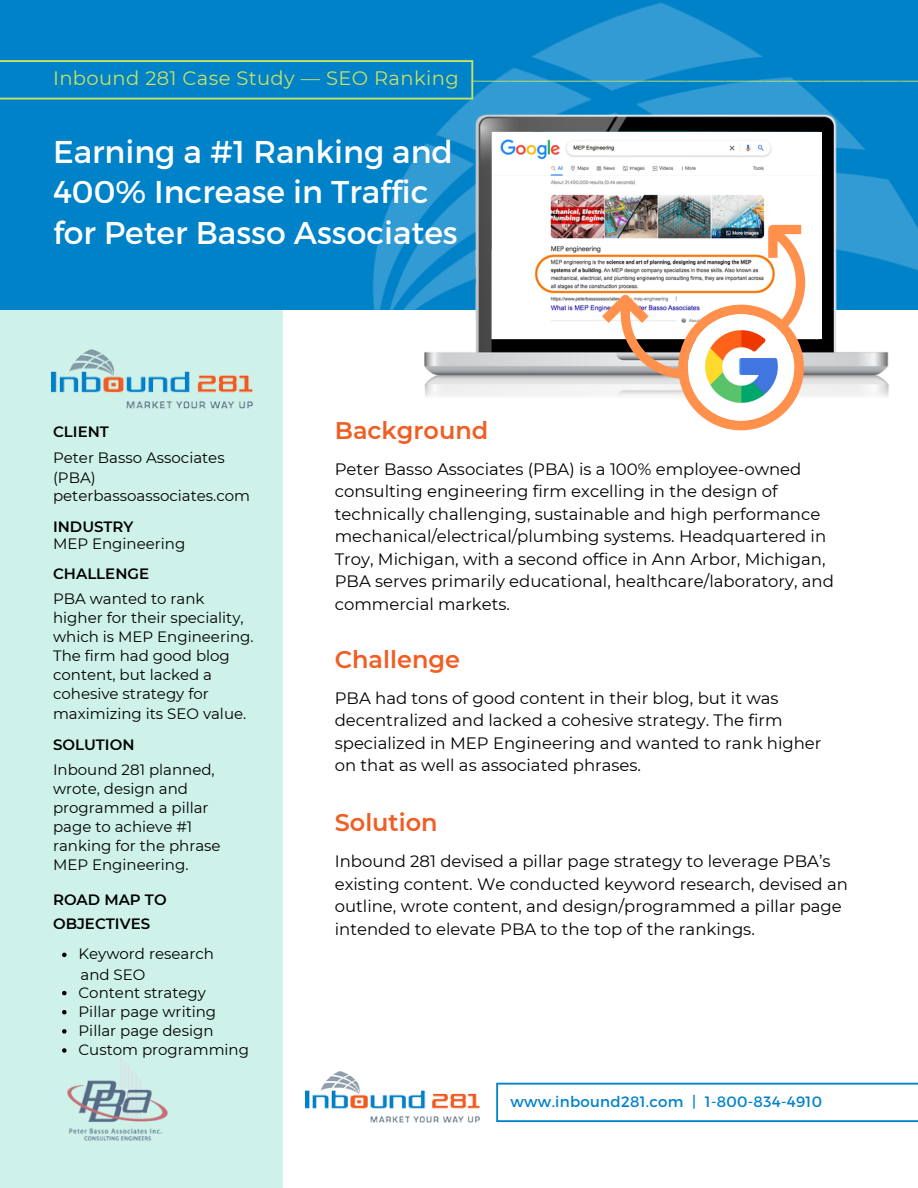
<style>
.page{position:relative;width:918px;height:1188px;background:#fff}
.page>*{position:absolute;margin:0;border:0;box-sizing:border-box;transform-origin:0 0}
.t1{font:31.5px/40.5px "Montserrat";color:#fff}
.t2{font:600 24px "Montserrat";color:#f15d22}
.t3{font:19.5px "Montserrat";letter-spacing:.02em;color:#c9e265}
.t4{font:16.5px/22.5px "Montserrat";color:#000}
.t5{font:15px/19.2px "Montserrat";color:#000}
.t6{font:600 15px/23.7px "Montserrat";color:#000}
.t7{font:15px "Montserrat";letter-spacing:.02em;color:#0082c8}
.s1{font-family:"Open Sans";font-weight:300;font-size:21px}
</style>
<div class="page">
<div style="left:0;top:309px;width:282px;height:879px;background:#cef2ea"></div>
<div style="left:0;top:0;width:918px;height:309px;background:#0082c8"></div>
<img style="left:373px;top:3px;width:545px;height:306px">
<img style="left:51px;top:349px;width:201px;height:59px">
<img style="left:305px;top:1071px;width:175px;height:51px">
<svg style="left:496px;top:1083px;width:422px;height:39px"></svg>
<img style="left:67px;top:1057px;width:101px;height:84px">
<img style="left:413px;top:106px;width:489px;height:291px">
<img style="left:493px;top:132px;width:328px;height:206px">
<svg style="left:0;top:60px;width:473px;height:40px"></svg>
<img style="left:602px;top:209px;width:243px;height:221px">
<svg style="left:62px;top:953px;width:5px;height:4px"></svg>
<svg style="left:62px;top:991px;width:5px;height:4px"></svg>
<svg style="left:62px;top:1010px;width:5px;height:4px"></svg>
<svg style="left:62px;top:1029px;width:5px;height:5px"></svg>
<svg style="left:62px;top:1048px;width:5px;height:5px"></svg>
<p class="t3" style="left:53px;top:66px;width:870px">Inbound 281 Case Study — SEO Ranking <span class="s1">———————————————————————</span></p>
<h1 class="t1" style="left:53px;top:130px;width:406px">Earning a #1 Ranking and<br>400% Increase in Traffic for Peter Basso Associates</h1>
<p class="t6" style="left:53px;top:420px;width:57px">CLIENT</p>
<p class="t5" style="left:53px;top:448px;width:173px;line-height:20.2px">Peter Basso Associates (PBA)</p>
<p class="t5" style="left:53px;top:487px;width:199px">peterbassoassociates.com</p>
<p class="t6" style="left:53px;top:515px;width:82px">INDUSTRY</p>
<p class="t5" style="left:53px;top:534px;width:134px">MEP Engineering</p>
<p class="t6" style="left:53px;top:562px;width:98px">CHALLENGE</p>
<p class="t5" style="left:53px;top:589px;width:202px">PBA wanted to rank higher for their speciality, which is MEP Engineering.<br>The firm had good blog content, but lacked a cohesive strategy for maximizing its SEO value.</p>
<p class="t6" style="left:53px;top:733px;width:83px">SOLUTION</p>
<p class="t5" style="left:53px;top:760px;width:169px">Inbound 281 planned, wrote, design and programmed a pillar page to achieve #1 ranking for the phrase<br>MEP Engineering.</p>
<p class="t6" style="left:53px;top:888px;width:115px">ROAD MAP TO<br>OBJECTIVES</p>
<p class="t5" style="left:81px;top:965px;width:66px">and SEO</p>
<p class="t5" style="left:79px;top:944px;width:137px">Keyword research</p>
<p class="t5" style="left:79px;top:983px;width:172px">Content strategy<br>Pillar page writing<br>Pillar page design<br>Custom programming</p>
<h2 class="t2" style="left:335px;top:416px;width:155px">Background</h2>
<p class="t4" style="left:335px;top:458px;width:501px">Peter Basso Associates (PBA) is a 100% employee-owned consulting engineering firm excelling in the design of technically challenging, sustainable and high performance mechanical/electrical/plumbing systems. Headquartered in Troy, Michigan, with a second office in Ann Arbor, Michigan, PBA serves primarily educational, healthcare/laboratory, and commercial markets.</p>
<h2 class="t2" style="left:335px;top:645px;width:127px">Challenge</h2>
<p class="t4" style="left:335px;top:686px;width:488px">PBA had tons of good content in their blog, but it was decentralized and lacked a cohesive strategy. The firm specialized in MEP Engineering and wanted to rank higher on that as well as associated phrases.</p>
<h2 class="t2" style="left:335px;top:808px;width:104px">Solution</h2>
<p class="t4" style="left:335px;top:850px;width:515px">Inbound 281 devised a pillar page strategy to leverage PBA’s existing content. We conducted keyword research, devised an outline, wrote content, and design/programmed a pillar page intended to elevate PBA to the top of the rankings.</p>
<p class="t7" style="left:511px;top:1092px;width:313px">www.inbound281.com | 1-800-834-4910</p>
</div>
